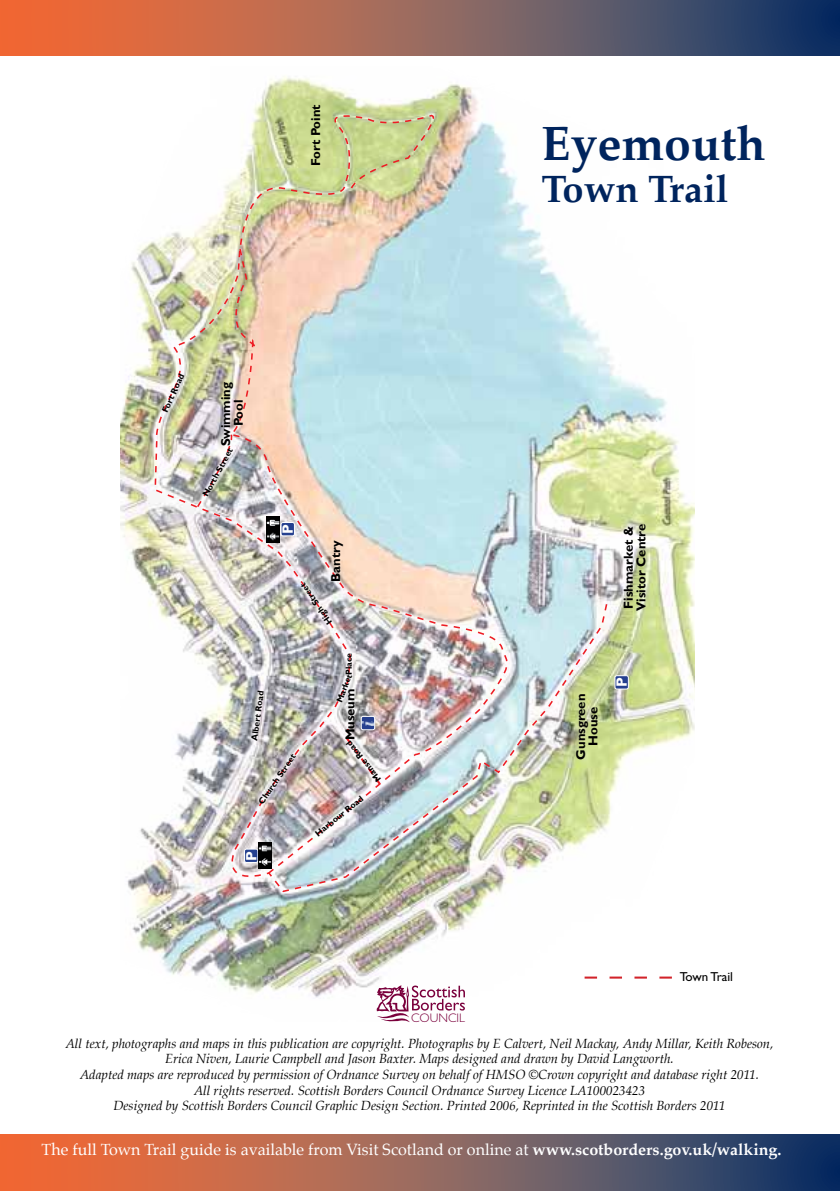
<style>
.page{position:relative;width:840px;height:1191px;background:#fff}
.page>*{position:absolute;margin:0;border:0;box-sizing:border-box;transform-origin:0 0}
.t1{font:700 48px "Palatino";color:#00245d}
.t2{font:700 38px "Palatino";color:#00245d}
.t3{font:16px "Palatino";color:#fff}
.t4{font:700 15px "Gill Sans";color:#fff}
.t5{font:italic 13px/15.6px "Palatino";color:#000;text-align:center}
.t6{font:700 13px/12.4px "Gill Sans";color:#000;text-align:center}
.t7{font:13px "Gill Sans";color:#000}
.t8{font:300 12.4px "Gill Sans";color:#7a003c}
.t9{font:700 8.8px "Gill Sans";color:#000}
.s1{font-style:normal}
.s2{font-weight:700}
</style>
<div class="page">
<svg style="left:0;top:1134px;width:839px;height:57px;background:#8f5e57"></svg>
<svg style="left:0;top:0;width:839px;height:56px;background:#8f5e57"></svg>
<img style="left:120px;top:76px;width:574px;height:934px">
<img style="left:153px;top:110px;width:455px;height:783px">
<img style="left:225px;top:247px;width:291px;height:628px">
<svg style="left:196px;top:433px;width:39px;height:75px"></svg>
<div style="left:244px;top:849px;width:14px;height:13px;background:#25408f;border-radius:2px"></div>
<div style="left:244px;top:848px;width:14px;height:14px;border:1px solid #fff;border-radius:2px"></div>
<div style="left:281px;top:522px;width:13px;height:14px;background:#25408f;border-radius:2px"></div>
<div style="left:280px;top:522px;width:14px;height:14px;border:1px solid #fff;border-radius:2px"></div>
<div style="left:614px;top:675px;width:14px;height:14px;background:#25408f;border-radius:2px"></div>
<div style="left:614px;top:675px;width:14px;height:14px;border:1px solid #fff;border-radius:2px"></div>
<div style="left:361px;top:716px;width:13px;height:14px;background:#25408f;border-radius:2px"></div>
<div style="left:361px;top:716px;width:14px;height:14px;border:1px solid #fff;border-radius:2px"></div>
<svg style="left:258px;top:842px;width:13px;height:26px"></svg>
<svg style="left:267px;top:516px;width:12px;height:26px"></svg>
<svg style="left:344px;top:721px;width:38px;height:66px"></svg>
<svg style="left:584px;top:976px;width:87px;height:2px"></svg>
<svg style="left:376px;top:985px;width:88px;height:37px"></svg>
<p class="t6" style="left:309px;top:166px;width:63px;rotate:-90deg">Fort Point</p>
<p class="t9" style="left:159px;top:410px;width:43px;rotate:-65deg">Fort Road</p>
<p class="t6" style="left:219px;top:446px;width:66px;rotate:-90deg">Swimming<br>Pool</p>
<p class="t9" style="left:200px;top:494px;width:56px;rotate:-62deg">North Street</p>
<p class="t4" style="left:279px;top:534px;width:11px;rotate:-90deg">P</p>
<p class="t6" style="left:329px;top:581px;width:43px;rotate:-90deg">Bantry</p>
<p class="t9" style="left:325px;top:626px;width:50px;rotate:-125deg">High Street</p>
<p class="t9" style="left:249px;top:740px;width:52px;rotate:-82deg">Albert Road</p>
<p class="t9" style="left:256px;top:800px;width:60px;rotate:-55deg">Church Street</p>
<p class="t9" style="left:343px;top:675px;width:24px;rotate:-90deg">Place</p>
<p class="t9" style="left:334px;top:700px;width:31px;rotate:-69deg">Market</p>
<p class="t9" style="left:375px;top:784px;width:51px;rotate:-129deg">Manse Road</p>
<p class="t9" style="left:313px;top:830px;width:61px;rotate:-39deg">Harbour Road</p>
<p class="t6" style="left:344px;top:740px;width:53px;rotate:-90deg">Museum</p>
<p class="t4" style="left:242px;top:860px;width:11px;rotate:-90deg">P</p>
<p class="t8" style="left:411px;top:1011px;width:55px">COUNCIL</p>
<h1 class="t1" style="left:541px;top:102px;width:226px">Eyemouth</h1>
<h2 class="t2" style="left:541px;top:156px;width:188px">Town Trail</h2>
<p class="t6" style="left:622px;top:611px;width:89px;text-align:left;rotate:-90deg">Fishmarket &amp;<br>Visitor Centre</p>
<p class="t6" style="left:574px;top:759px;width:67px;rotate:-90deg">Gunsgreen</p>
<p class="t6" style="left:586px;top:746px;width:40px;rotate:-90deg">House</p>
<p class="t4" style="left:612px;top:687px;width:11px;rotate:-90deg">P</p>
<p class="t7" style="left:679px;top:969px;width:55px">Town Trail</p>
<p class="t5" style="left:66px;top:1035px;width:709px">All text, photographs and maps in this publication are copyright. Photographs by E Calvert, Neil Mackay, Andy Millar, Keith Robeson, Erica Niven, Laurie Campbell and Jason Baxter. Maps designed and drawn by David Langworth.<br>Adapted maps are reproduced by permission of Ordnance Survey on behalf of HMSO <span class="s1">©</span>Crown copyright and database right 2011.<br>All rights reserved. Scottish Borders Council Ordnance Survey Licence LA100023423<br>Designed by Scottish Borders Council Graphic Design Section. Printed 2006, Reprinted in the Scottish Borders 2011</p>
<p class="t3" style="left:42px;top:1135px;width:740px">The full Town Trail guide is available from Visit Scotland or online at <span class="s2">www.scotborders.gov.uk/walking.</span></p>
</div>
